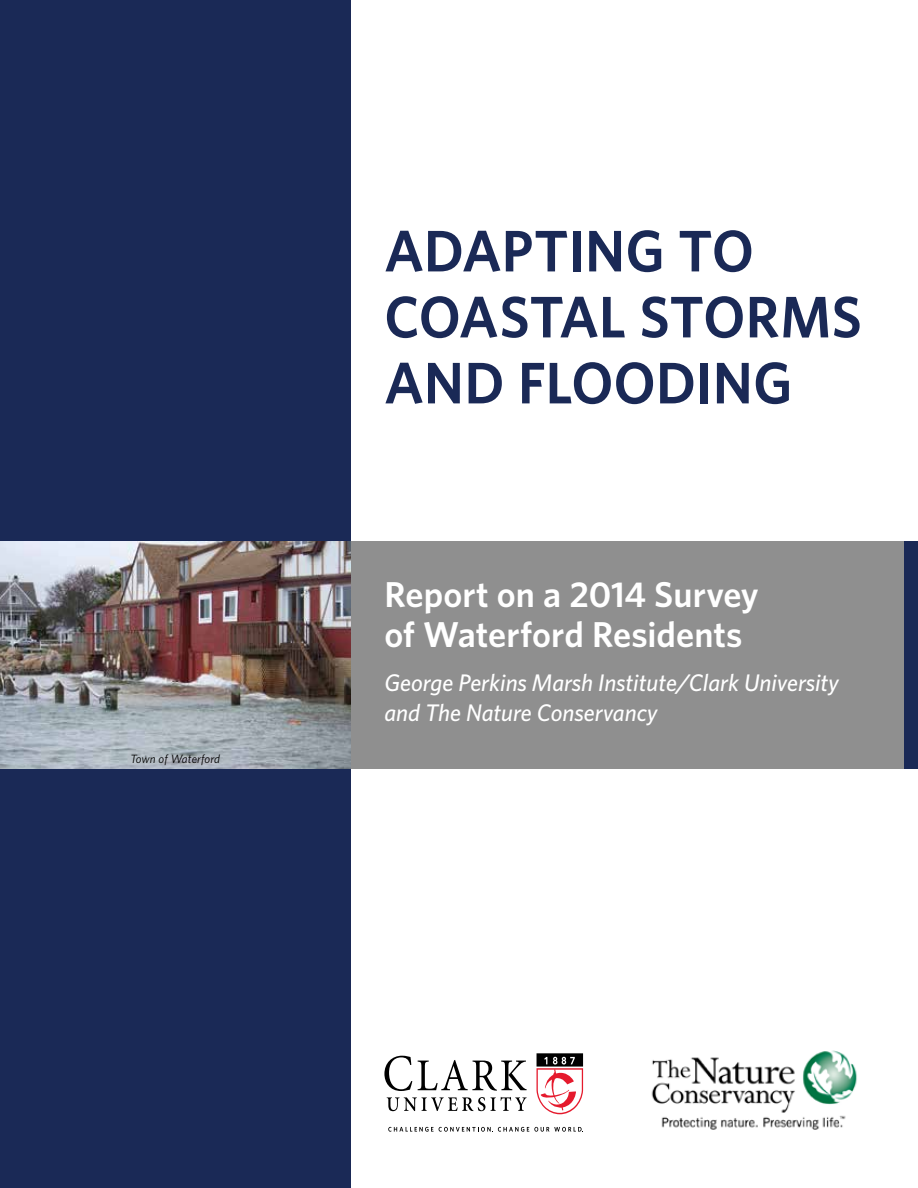
<style>
.page{position:relative;width:918px;height:1188px;background:#fff}
.page>*{position:absolute;margin:0;border:0;box-sizing:border-box;transform-origin:0 0}
.t1{font:600 58.65px/66px "Whitney";letter-spacing:.005em;color:#1a2956}
.t2{font:600 36px/40.5px "Whitney";color:#fff}
.t3{font:italic 500 24px/30px "Whitney";color:#fff}
.t4{font:italic 12px "Whitney";letter-spacing:.01em;color:#000}
</style>
<div class="page">
<div style="left:0;top:0;width:350px;height:1188px;background:#1a2956"></div>
<div style="left:350px;top:542px;width:562px;height:227px;background:#8f8f8f"></div>
<div style="left:904px;top:542px;width:14px;height:227px;background:#1a2956"></div>
<svg style="left:384px;top:1056px;width:28px;height:35px"></svg>
<svg style="left:418px;top:1060px;width:109px;height:31px"></svg>
<svg style="left:387px;top:1097px;width:98px;height:14px"></svg>
<svg style="left:491px;top:1097px;width:36px;height:14px"></svg>
<svg style="left:537px;top:1053px;width:46px;height:61px"></svg>
<svg style="left:388px;top:1127px;width:195px;height:5px"></svg>
<img style="left:0;top:542px;width:350px;height:227px">
<img style="left:651px;top:1050px;width:206px;height:80px">
<p class="t4" style="left:130px;top:751px;width:91px">Town of Waterford</p>
<h1 class="t1" style="left:384px;top:217px;width:474px">Adapting to<br>Coastal Storms and Flooding</h1>
<h2 class="t2" style="left:384px;top:573px;width:376px">Report on a 2014 Survey of Waterford Residents</h2>
<p class="t3" style="left:384px;top:667px;width:456px">George Perkins Marsh Institute/Clark University and The Nature Conservancy</p>
</div>
